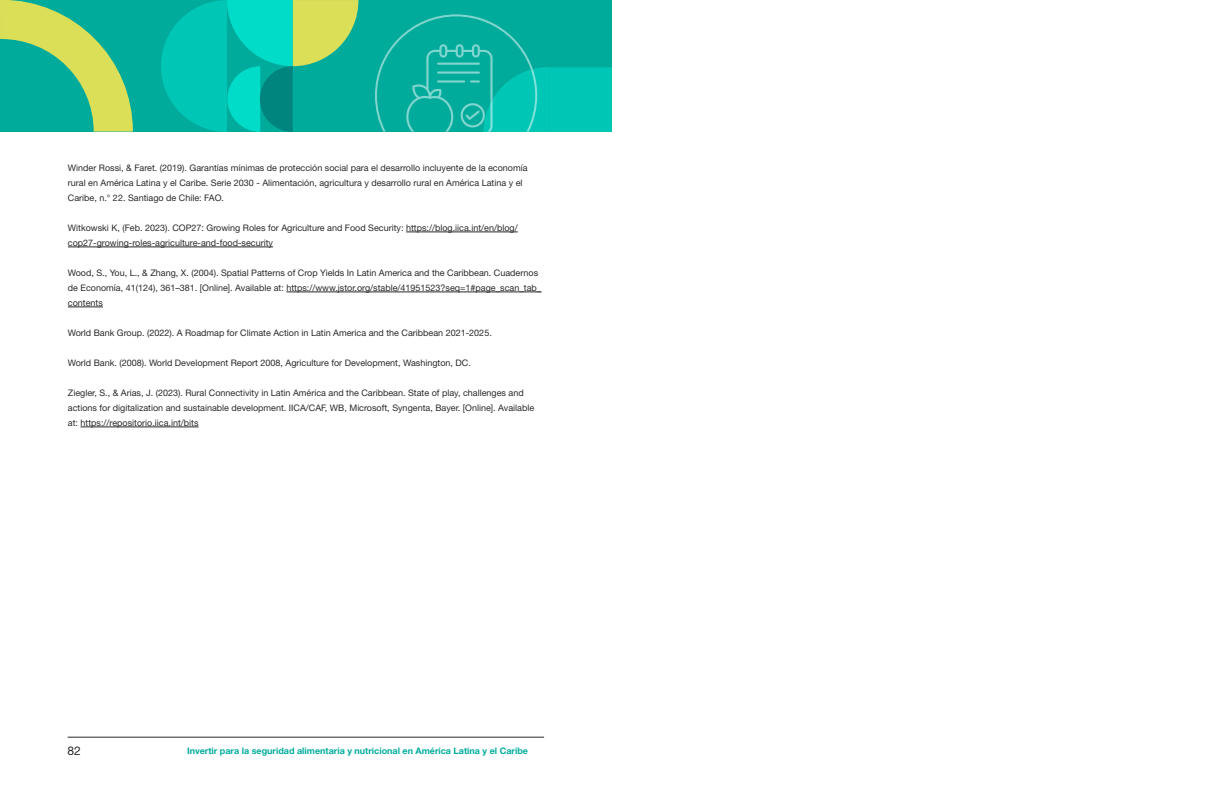
<style>
.page{position:relative;width:1224px;height:792px;background:#fff}
.page>*{position:absolute;margin:0;border:0;box-sizing:border-box;transform-origin:0 0}
.t1{font:12px "Helvetica Neue LT Pro";color:#292929}
.parrafo_corrido{font:9px/15px "Helvetica Neue LT Std";color:#292929}
.t2{font:700 9px "Helvetica Neue LT Std";color:#00ac9c}
</style>
<div class="page">
<hr style="left:68px;top:737px;width:476px;height:1px;background:#292929">
<div style="left:0;top:0;width:612px;height:132px;background:#00ab9c"></div>
<svg style="left:0;top:0;width:133px;height:132px"></svg>
<svg style="left:161px;top:0;width:197px;height:132px"></svg>
<svg style="left:375px;top:14px;width:237px;height:118px"></svg>
<hr style="left:406px;top:232px;width:112px;height:1px;background:#292929">
<hr style="left:68px;top:247px;width:205px;height:1px;background:#292929">
<hr style="left:286px;top:292px;width:255px;height:1px;background:#292929">
<hr style="left:68px;top:307px;width:35px;height:1px;background:#292929">
<hr style="left:81px;top:427px;width:118px;height:1px;background:#292929">
<p class="parrafo_corrido" style="left:68px;top:160px;width:461px">Winder Rossi, &amp; Faret. (2019). Garantías mínimas de protección social para el desarrollo incluyente de la economía rural en América Latina y el Caribe. Serie 2030 - Alimentación, agricultura y desarrollo rural en América Latina y el<br>Caribe, n.° 22. Santiago de Chile: FAO.</p>
<p class="parrafo_corrido" style="left:68px;top:220px;width:451px">Witkowski K, (Feb. 2023). COP27: Growing Roles for Agriculture and Food Security: https://blog.iica.int/en/blog/ cop27-growing-roles-agriculture-and-food-security</p>
<p class="parrafo_corrido" style="left:68px;top:265px;width:475px">Wood, S., You, L., &amp; Zhang, X. (2004). Spatial Patterns of Crop Yields In Latin America and the Caribbean. Cuadernos de Economía, 41(124), 361–381. [Online]. Available at: https://www.jstor.org/stable/41951523?seq=1#page_scan_tab_ contents</p>
<p class="parrafo_corrido" style="left:68px;top:325px;width:425px">World Bank Group. (2022). A Roadmap for Climate Action in Latin America and the Caribbean 2021-2025.</p>
<p class="parrafo_corrido" style="left:68px;top:355px;width:405px">World Bank. (2008). World Development Report 2008, Agriculture for Development, Washington, DC.</p>
<p class="parrafo_corrido" style="left:68px;top:385px;width:468px">Ziegler, S., &amp; Arias, J. (2023). Rural Connectivity in Latin América and the Caribbean. State of play, challenges and actions for digitalization and sustainable development. IICA/CAF, WB, Microsoft, Syngenta, Bayer. [Online]. Available at: https://repositorio.iica.int/bits</p>
<h1 class="t1" style="left:68px;top:743px;width:15px">82</h1>
<p class="t2" style="left:187px;top:746px;width:343px">Invertir para la seguridad alimentaria y nutricional en América Latina y el Caribe</p>
</div>
